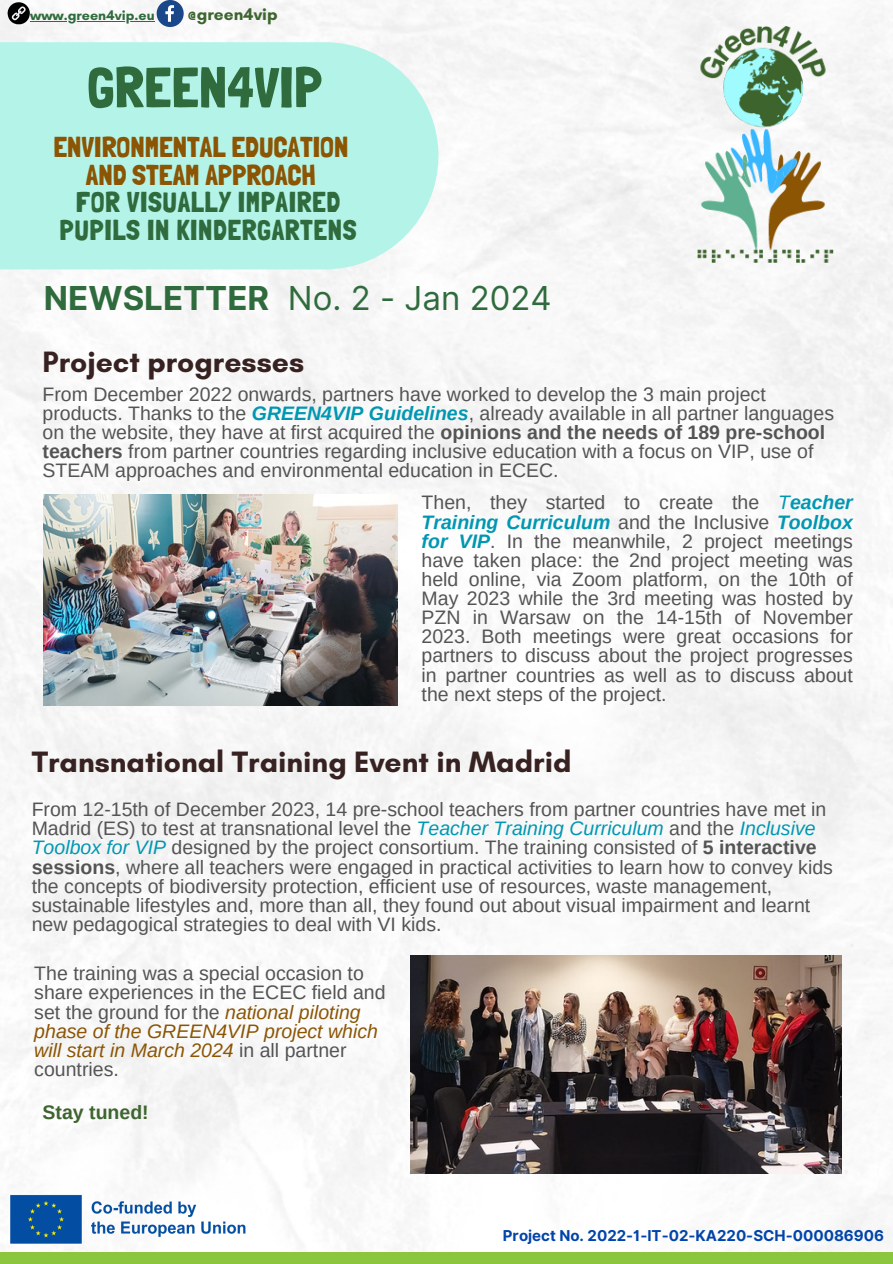
<style>
.page{position:relative;width:893px;height:1264px;background:#fff}
.page>*{position:absolute;margin:0;border:0;box-sizing:border-box;transform-origin:0 0}
.t1{font:57px "Londrina Solid";color:#2f6b3d}
.t2{font:33px "Inter";color:#2f6b3d}
.t3{font:700 33px "Inter";color:#2f6b3d}
.t4{font:700 30px "Glacial Indifference";color:#372221}
.t5{font:28.65px/28.2px "Londrina Solid";letter-spacing:.02em;color:#2f6b3d;text-align:center}
.t6{font:28.65px/28.2px "Londrina Solid";color:#8b5504;text-align:center}
.t7{font:19.5px/19.2px "Arimo";color:#545454}
.t8{font:700 19.5px "Arimo";color:#3e652f}
.t9{font:700 17.25px "Glacial Indifference";color:#3e652f}
.t10{font:700 15px "Inter";color:#0044ab}
.t11{font:700 14.25px "Glacial Indifference";color:#2f6b3d}
.s1{font-weight:700;font-style:italic;color:#0097b2}
.s2{font-weight:700}
.s3{font-style:italic;color:#0097b2}
.s4{font-style:italic;color:#8b5504}
</style>
<div class="page">
<img style="left:0;top:0;width:892px;height:1252px">
<div style="left:0;top:42px;width:438px;height:227px;background:#b4f4e8"></div>
<div style="left:0;top:1252px;width:892px;height:11px;background:#8cc63f"></div>
<img style="left:8px;top:1192px;width:255px;height:54px">
<svg style="left:8px;top:2px;width:22px;height:26px"></svg>
<hr style="left:30px;top:21px;width:125px;height:1px;background:#2f6b3d">
<img style="left:410px;top:955px;width:431px;height:218px">
<img style="left:526px;top:0;width:366px;height:407px">
<svg style="left:157px;top:0;width:27px;height:27px"></svg>
<img style="left:44px;top:494px;width:353px;height:212px">
<p class="t11" style="left:30px;top:6px;width:126px">www.green4vip.eu</p>
<p class="t9" style="left:187px;top:3px;width:91px">@green4vip</p>
<p class="t1" style="left:87px;top:53px;width:237px">GREEN4VIP</p>
<p class="t6" style="left:53px;top:132px;width:296px">ENVIRONMENTAL EDUCATION<br>AND STEAM APPROACH</p>
<p class="t5" style="left:60px;top:188px;width:298px">FOR VISUALLY IMPAIRED<br>PUPILS IN KINDERGARTENS</p>
<p class="t3" style="left:44px;top:278px;width:227px">NEWSLETTER</p>
<p class="t2" style="left:288px;top:278px;width:265px">No. 2 - Jan 2024</p>
<p class="t4" style="left:43px;top:343px;width:263px">Project progresses</p>
<p class="t7" style="left:43px;top:384px;width:793px">From December 2022 onwards, partners have worked to develop the 3 main project products. Thanks to the <span class="s1">GREEN4VIP Guidelines</span>, already available in all partner languages on the website, they have at first acquired the <span class="s2">opinions and the needs of 189 pre-school teachers</span> from partner countries regarding inclusive education with a focus on VIP, use of STEAM approaches and environmental education in ECEC.</p>
<p class="t7" style="left:421px;top:493px;width:433px;text-align:justify">Then, they started to create the <span class="s3">T</span><span class="s1">eacher Training Curriculum</span> and the Inclusive <span class="s1">Toolbox for VIP</span>. In the meanwhile, 2 project meetings have taken place: the 2nd project meeting was held online, via Zoom platform, on the 10th of May 2023 while the 3rd meeting was hosted by PZN in Warsaw on the 14-15th of November 2023. Both meetings were great occasions for partners to discuss about the project progresses in partner countries as well as to discuss about the next steps of the project.</p>
<p class="t4" style="left:32px;top:743px;width:541px">Transnational Training Event in Madrid</p>
<p class="t7" style="left:32px;top:799px;width:802px">From 12-15th of December 2023, 14 pre-school teachers from partner countries have met in Madrid (ES) to test at transnational level the <span class="s3">Teacher Training Curriculum</span> and the <span class="s3">Inclusive Toolbox for VIP</span> designed by the project consortium. The training consisted of <span class="s2">5 interactive sessions</span>, where all teachers were engaged in practical activities to learn how to convey kids the concepts of biodiversity protection, efficient use of resources, waste management, sustainable lifestyles and, more than all, they found out about visual impairment and learnt new pedagogical strategies to deal with VI kids.</p>
<p class="t7" style="left:34px;top:963px;width:353px">The training was a special occasion to share experiences in the ECEC field and set the ground for the <span class="s4">national piloting phase of the GREEN4VIP project which will start in March 2024</span> in all partner countries.</p>
<p class="t8" style="left:43px;top:1101px;width:108px">Stay tuned!</p>
<p class="t10" style="left:503px;top:1226px;width:382px">Project No. 2022-1-IT-02-KA220-SCH-000086906</p>
</div>
